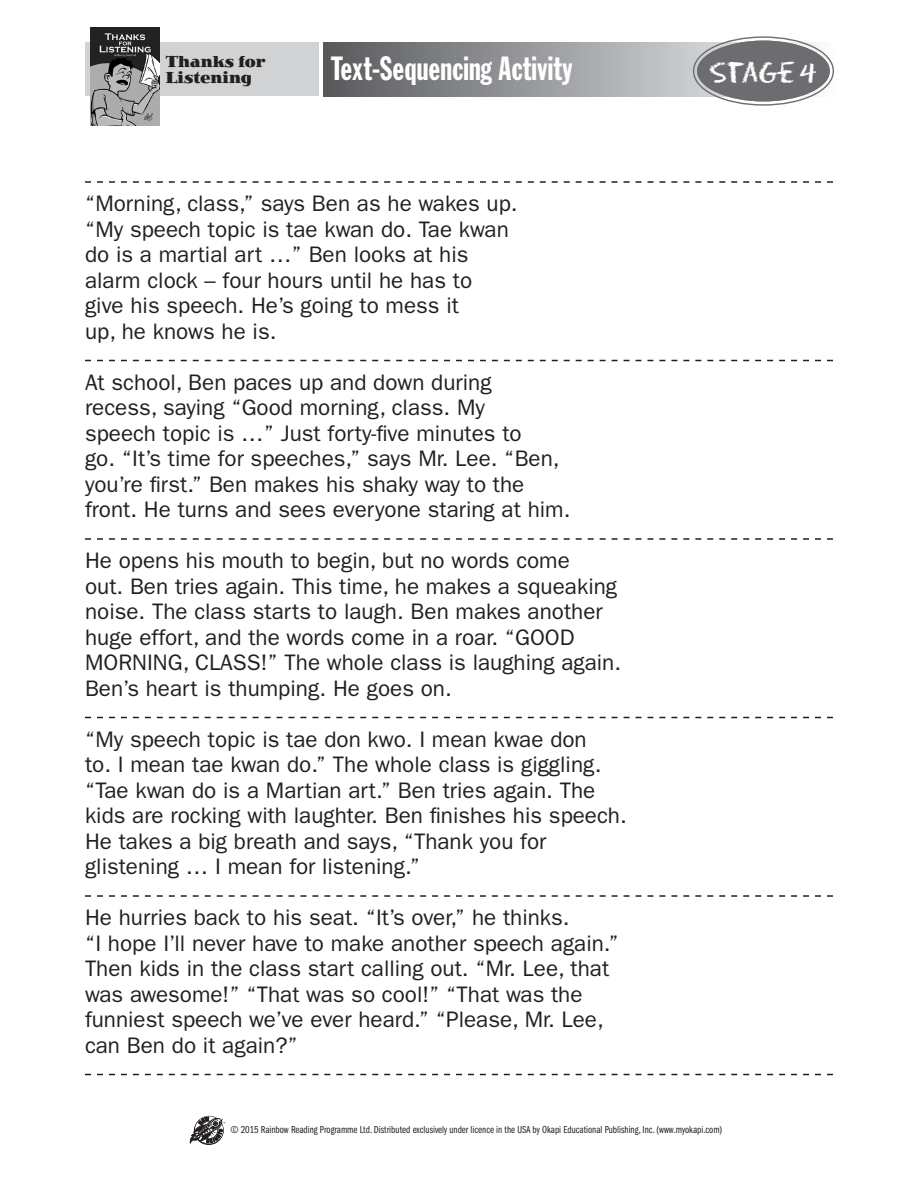
<style>
.page{position:relative;width:918px;height:1188px;background:#fff}
.page>*{position:absolute;margin:0;border:0;box-sizing:border-box;transform-origin:0 0}
.Sheet_title{font:33px "Franklin Gothic Std Extra Cond";letter-spacing:.005em;color:#fff}
.t1{font:26.7px "Eraser";letter-spacing:-.03em;color:#fff}
.Sequence_text___rule{font:22.5px/25.5px "ITC Franklin Gothic Std";color:#231f20}
.t2{font:900 16.5px/16.5px "Jimbo Std";color:#231f20;scale:.88 1}
.t3{font:10.5px "ITC Franklin Gothic Std Bk Cp";color:#231f20}
</style>
<div class="page">
<div style="left:85px;top:43px;width:234px;height:53px;background:#d1d2d4"></div>
<img style="left:90px;top:27px;width:70px;height:99px">
<svg style="left:189px;top:1117px;width:36px;height:28px"></svg>
<svg style="left:85px;top:181px;width:748px;height:2px"></svg>
<svg style="left:85px;top:360px;width:748px;height:1px"></svg>
<svg style="left:85px;top:538px;width:748px;height:2px"></svg>
<svg style="left:85px;top:717px;width:748px;height:1px"></svg>
<svg style="left:85px;top:895px;width:748px;height:2px"></svg>
<svg style="left:85px;top:1074px;width:748px;height:1px"></svg>
<svg style="left:323px;top:43px;width:510px;height:53px;background:#959699"></svg>
<div style="left:697px;top:41px;width:133px;height:60px;background:#6c6d70;border-radius:50%"></div>
<div style="left:697px;top:41px;width:133px;height:60px;border:4px solid #6c6d70;border-radius:50%"></div>
<p class="t2" style="left:166px;top:53px;width:115px">Thanks for<br>Listening</p>
<p class="Sheet_title" style="left:332px;top:51px;width:242px">Text-Sequencing Activity</p>
<p class="t1" style="left:709px;top:57px;width:109px">Stage 4</p>
<p class="Sequence_text___rule" style="left:85px;top:191px;width:434px">“Morning, class,” says Ben as he wakes up. “My speech topic is tae kwan do. Tae kwan do is a martial art …” Ben looks at his alarm clock – four hours until he has to<br>give his speech. He’s going to mess it<br>up, he knows he is.</p>
<p class="Sequence_text___rule" style="left:85px;top:369px;width:487px">At school, Ben paces up and down during<br>recess, saying “Good morning, class. My<br>speech topic is …” Just forty-five minutes to<br>go. “It’s time for speeches,” says Mr. Lee. “Ben, you’re first.” Ben makes his shaky way to the front. He turns and sees everyone staring at him.</p>
<p class="Sequence_text___rule" style="left:85px;top:548px;width:538px">He opens his mouth to begin, but no words come<br>out. Ben tries again. This time, he makes a squeaking noise. The class starts to laugh. Ben makes another huge effort, and the words come in a roar. “GOOD MORNING, CLASS!” The whole class is laughing again.<br>Ben’s heart is thumping. He goes on.</p>
<p class="Sequence_text___rule" style="left:85px;top:726px;width:543px">“My speech topic is tae don kwo. I mean kwae don<br>to. I mean tae kwan do.” The whole class is giggling. “Tae kwan do is a Martian art.” Ben tries again. The kids are rocking with laughter. Ben finishes his speech.<br>He takes a big breath and says, “Thank you for glistening … I mean for listening.”</p>
<p class="Sequence_text___rule" style="left:85px;top:905px;width:535px">He hurries back to his seat. “It’s over,” he thinks.<br>“I hope I’ll never have to make another speech again.” Then kids in the class start calling out. “Mr. Lee, that was awesome!” “That was so cool!” “That was the funniest speech we’ve ever heard.” “Please, Mr. Lee, can Ben do it again?”</p>
<p class="t3" style="left:230px;top:1124px;width:493px">© 2015 Rainbow Reading Programme Ltd. Distributed exclusively under licence in the USA by Okapi Educational Publishing, Inc. (www.myokapi.com)</p>
</div>
